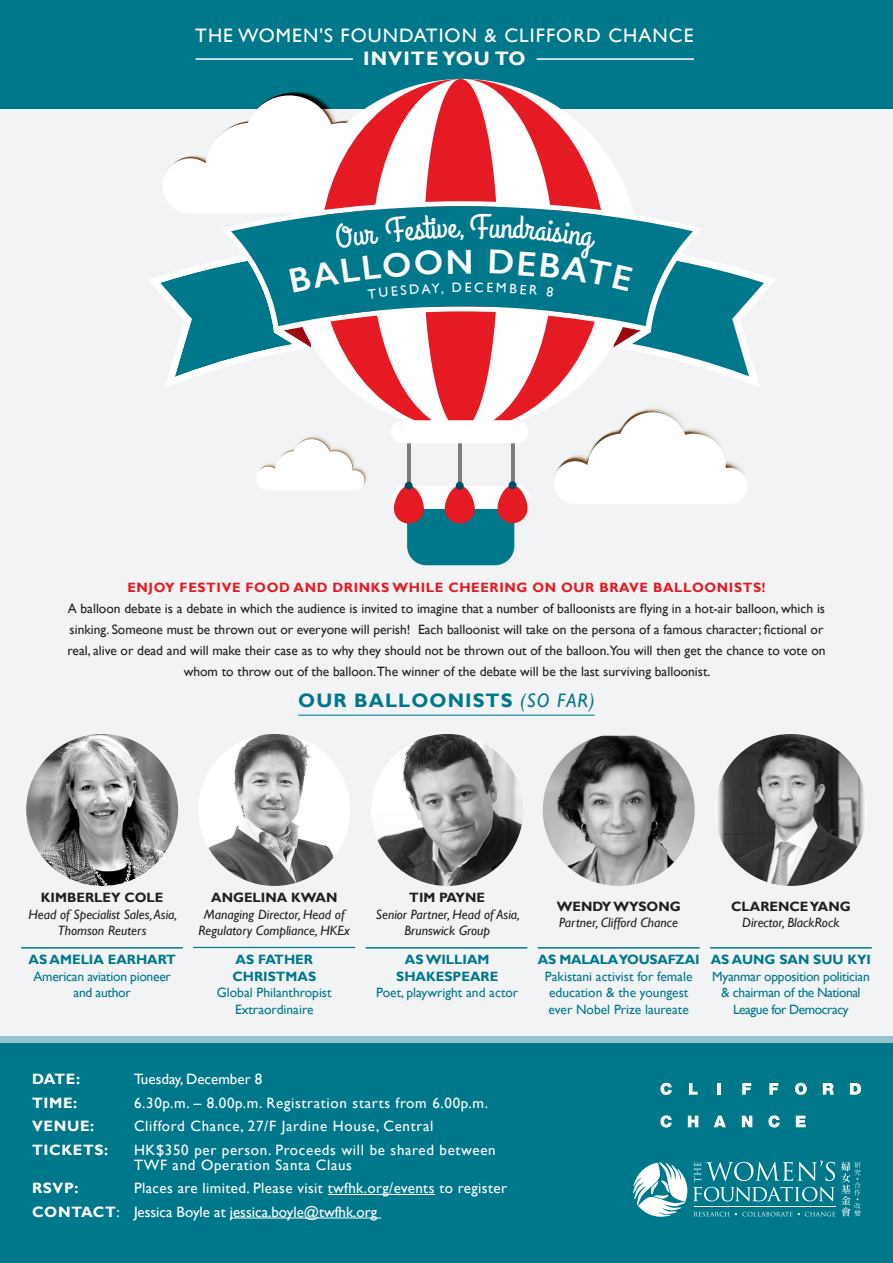
<style>
.page{position:relative;width:893px;height:1263px;background:#fff}
.page>*{position:absolute;margin:0;border:0;box-sizing:border-box;transform-origin:0 0}
.t1{font:33.15px "Grand Hotel";color:#fff}
.t2{font:19.5px/22.6px "Gill Sans";letter-spacing:.055em;color:#fff;text-align:center}
.t3{font:700 19.5px "Gill Sans";letter-spacing:.055em;color:#00788b}
.Event_Details{font:15px/15px "Gill Sans";letter-spacing:.045em;color:#fff}
.Event_Details-2{font:15px "Gill Sans";color:#fff}
.Event_Details-3{font:15px "Gill Sans";letter-spacing:.025em;color:#fff}
.Event_Details-4{font:700 15px "Gill Sans";letter-spacing:.045em;color:#fff}
.t4{font:13.5px/21px "Gill Sans";color:#231f20;text-align:center}
.t5{font:italic 13.5px/16.5px "Gill Sans";color:#231f20;text-align:center}
.t6{font:13.5px/16.5px "Gill Sans";color:#00788b;text-align:center}
.t7{font:13.5px/16.5px "Gill Sans";letter-spacing:-.02em;color:#00788b;text-align:center}
.t8{font:700 13.5px "Gill Sans";letter-spacing:.045em;color:#e51a23}
.t9{font:13.5px "Gill Sans";color:#fff}
.s1{font-weight:700}
.s2{font-weight:400;font-style:italic}
.s3{font-weight:700;font-style:normal}
</style>
<div class="page">
<div style="left:0;top:0;width:893px;height:1135px;background:#f2f3f4"></div>
<div style="left:0;top:1043px;width:893px;height:220px;background:#00788b"></div>
<div style="left:0;top:0;width:893px;height:108px;background:#00788b"></div>
<div style="left:0;top:1036px;width:893px;height:7px;background:#97c5cf"></div>
<svg style="left:257px;top:436px;width:110px;height:54px"></svg>
<svg style="left:554px;top:408px;width:193px;height:96px"></svg>
<div style="left:320px;top:79px;width:286px;height:351px;background:#e51a23;border-radius:50%"></div>
<div style="left:372px;top:79px;width:182px;height:351px;background:#fff;border-radius:50%"></div>
<div style="left:424px;top:79px;width:74px;height:351px;background:#e51a23;border-radius:50%"></div>
<div style="left:407px;top:509px;width:107px;height:56px;background:#00788b"></div>
<hr style="left:407px;top:443px;width:4px;height:43px;background:#7c7d7b">
<hr style="left:511px;top:442px;width:3px;height:44px;background:#7c7d7b">
<hr style="left:458px;top:443px;width:3px;height:46px;background:#7c7d7b">
<div style="left:392px;top:486px;width:137px;height:23px;background:#fff;border-radius:12px"></div>
<div style="left:391px;top:420px;width:137px;height:23px;background:#fff;border-radius:12px"></div>
<div style="left:394px;top:486px;width:30px;height:37px;background:#e51a23;border-radius:15px"></div>
<div style="left:405px;top:482px;width:8px;height:8px;background:#014c60;border-radius:50%"></div>
<div style="left:445px;top:486px;width:30px;height:37px;background:#e51a23;border-radius:15px"></div>
<div style="left:456px;top:482px;width:8px;height:8px;background:#014c60;border-radius:50%"></div>
<div style="left:497px;top:485px;width:31px;height:38px;background:#e51a23;border-radius:15px"></div>
<div style="left:509px;top:481px;width:7px;height:8px;background:#014c60;border-radius:50%"></div>
<hr style="left:298px;top:714px;width:297px;height:2px;background:#41a1b1">
<hr style="left:328px;top:1194px;width:107px;height:1px;background:#fff">
<hr style="left:230px;top:1217px;width:151px;height:1px;background:#fff">
<svg style="left:841px;top:1162px;width:20px;height:54px"></svg>
<svg style="left:633px;top:1160px;width:202px;height:57px"></svg>
<svg style="left:660px;top:1083px;width:12px;height:12px"></svg>
<svg style="left:689px;top:1083px;width:9px;height:12px"></svg>
<hr style="left:717px;top:1083px;width:4px;height:12px;background:#fff">
<svg style="left:742px;top:1083px;width:9px;height:12px"></svg>
<svg style="left:769px;top:1083px;width:9px;height:12px"></svg>
<svg style="left:795px;top:1083px;width:12px;height:12px"></svg>
<svg style="left:823px;top:1083px;width:11px;height:12px"></svg>
<svg style="left:850px;top:1083px;width:11px;height:12px"></svg>
<svg style="left:660px;top:1115px;width:12px;height:12px"></svg>
<svg style="left:688px;top:1115px;width:10px;height:12px"></svg>
<svg style="left:714px;top:1115px;width:12px;height:12px"></svg>
<svg style="left:742px;top:1115px;width:10px;height:12px"></svg>
<svg style="left:768px;top:1115px;width:12px;height:12px"></svg>
<svg style="left:796px;top:1115px;width:10px;height:12px"></svg>
<hr style="left:537px;top:58px;width:157px;height:2px;background:#fff">
<hr style="left:196px;top:58px;width:157px;height:2px;background:#fff">
<img style="left:198px;top:734px;width:152px;height:152px;border-radius:76px">
<hr style="left:193px;top:947px;width:162px;height:1px;background:#00788b">
<img style="left:543px;top:736px;width:152px;height:150px">
<hr style="left:538px;top:947px;width:161px;height:1px;background:#00788b">
<hr style="left:538px;top:948px;width:161px;height:1px;background:#00788b">
<img style="left:715px;top:734px;width:152px;height:152px;border-radius:76px">
<hr style="left:710px;top:947px;width:162px;height:1px;background:#00788b">
<hr style="left:710px;top:948px;width:162px;height:1px;background:#00788b">
<img style="left:26px;top:734px;width:152px;height:152px;border-radius:76px">
<hr style="left:21px;top:947px;width:162px;height:1px;background:#00788b">
<hr style="left:21px;top:948px;width:162px;height:1px;background:#00788b">
<img style="left:371px;top:734px;width:152px;height:152px;border-radius:76px">
<hr style="left:366px;top:947px;width:161px;height:1px;background:#00788b">
<hr style="left:366px;top:948px;width:161px;height:1px;background:#00788b">
<svg style="left:148px;top:91px;width:628px;height:297px"></svg>
<p class="t2" style="left:195px;top:25px;width:500px">THE WOMEN'S FOUNDATION &amp; CLIFFORD CHANCE<br><span class="s1">INVITE YOU TO</span></p>
<p class="t1" style="left:470px;top:205px;width:21px">F</p>
<p class="t9" style="left:465px;top:280px;width:8px">E</p>
<p class="t8" style="left:127px;top:580px;width:640px">ENJOY FESTIVE FOOD AND DRINKS WHILE CHEERING ON OUR BRAVE BALLOONISTS!</p>
<p class="t4" style="left:67px;top:599px;width:759px">A balloon debate is a debate in which the audience is invited to imagine that a number of balloonists are flying in a hot-air balloon, which is sinking. Someone must be thrown out or everyone will perish! Each balloonist will take on the persona of a famous character; fictional or real, alive or dead and will make their case as to why they should not be thrown out of the balloon.You will then get the chance to vote on whom to throw out of the balloon.The winner of the debate will be the last surviving balloonist.</p>
<p class="t3" style="left:298px;top:688px;width:298px">OUR BALLOONISTS <span class="s2">(SO FAR)</span></p>
<p class="t5" style="left:28px;top:890px;width:150px"><span class="s3">KIMBERLEY COLE<br></span>Head of Specialist Sales, Asia,<br>Thomson Reuters</p>
<p class="t7" style="left:29px;top:951px;width:149px"><span class="s1">AS AMELIA EARHART<br></span>American aviation pioneer and author</p>
<p class="t5" style="left:198px;top:890px;width:153px"><span class="s3">ANGELINA KWAN<br></span>Managing Director, Head of<br>Regulatory Compliance, HKEx</p>
<p class="t6" style="left:217px;top:951px;width:116px"><span class="s1">AS FATHER<br>CHRISTMAS<br></span>Global Philanthropist<br>Extraordinaire</p>
<p class="t5" style="left:376px;top:890px;width:145px"><span class="s3">TIM PAYNE<br></span>Senior Partner, Head of Asia,<br>Brunswick Group</p>
<p class="t6" style="left:376px;top:951px;width:144px"><span class="s1">AS WILLIAM<br>SHAKESPEARE<br></span>Poet, playwright and actor</p>
<p class="t5" style="left:557px;top:898px;width:125px;text-align:left"><span class="s3">WENDY WYSONG<br></span>Partner, Clifford Chance</p>
<p class="t6" style="left:538px;top:951px;width:163px"><span class="s1">AS MALALA YOUSAFZAI<br></span>Pakistani activist for female education &amp; the youngest ever Nobel Prize laureate</p>
<p class="t5" style="left:731px;top:898px;width:121px"><span class="s3">CLARENCE YANG<br></span>Director, BlackRock</p>
<p class="t7" style="left:711px;top:951px;width:162px"><span class="s1">AS AUNG SAN SUU KYI<br></span>Myanmar opposition politician &amp; chairman of the National<br>League for Democracy</p>
<p class="Event_Details-4" style="left:32px;top:1070px;width:50px">DATE:</p>
<p class="Event_Details-2" style="left:134px;top:1070px;width:130px">Tuesday, December 8</p>
<p class="Event_Details-4" style="left:32px;top:1094px;width:47px">TIME:</p>
<p class="Event_Details" style="left:134px;top:1095px;width:356px">6.30p.m. – 8.00p.m. Registration starts from 6.00p.m.</p>
<p class="Event_Details-4" style="left:32px;top:1117px;width:64px">VENUE:</p>
<p class="Event_Details" style="left:134px;top:1119px;width:301px">Clifford Chance, 27/F Jardine House, Central</p>
<p class="Event_Details-4" style="left:32px;top:1141px;width:78px">TICKETS:</p>
<p class="Event_Details" style="left:134px;top:1142px;width:363px">HK$350 per person. Proceeds will be shared between<br>TWF and Operation Santa Claus</p>
<p class="Event_Details-4" style="left:32px;top:1179px;width:48px">RSVP:</p>
<p class="Event_Details-3" style="left:134px;top:1179px;width:374px">Places are limited. Please visit twfhk.org/events to register</p>
<p class="Event_Details-2" style="left:32px;top:1203px;width:347px"><span class="s1">CONTACT</span>: Jessica Boyle at jessica.boyle@twfhk.org</p>
</div>
